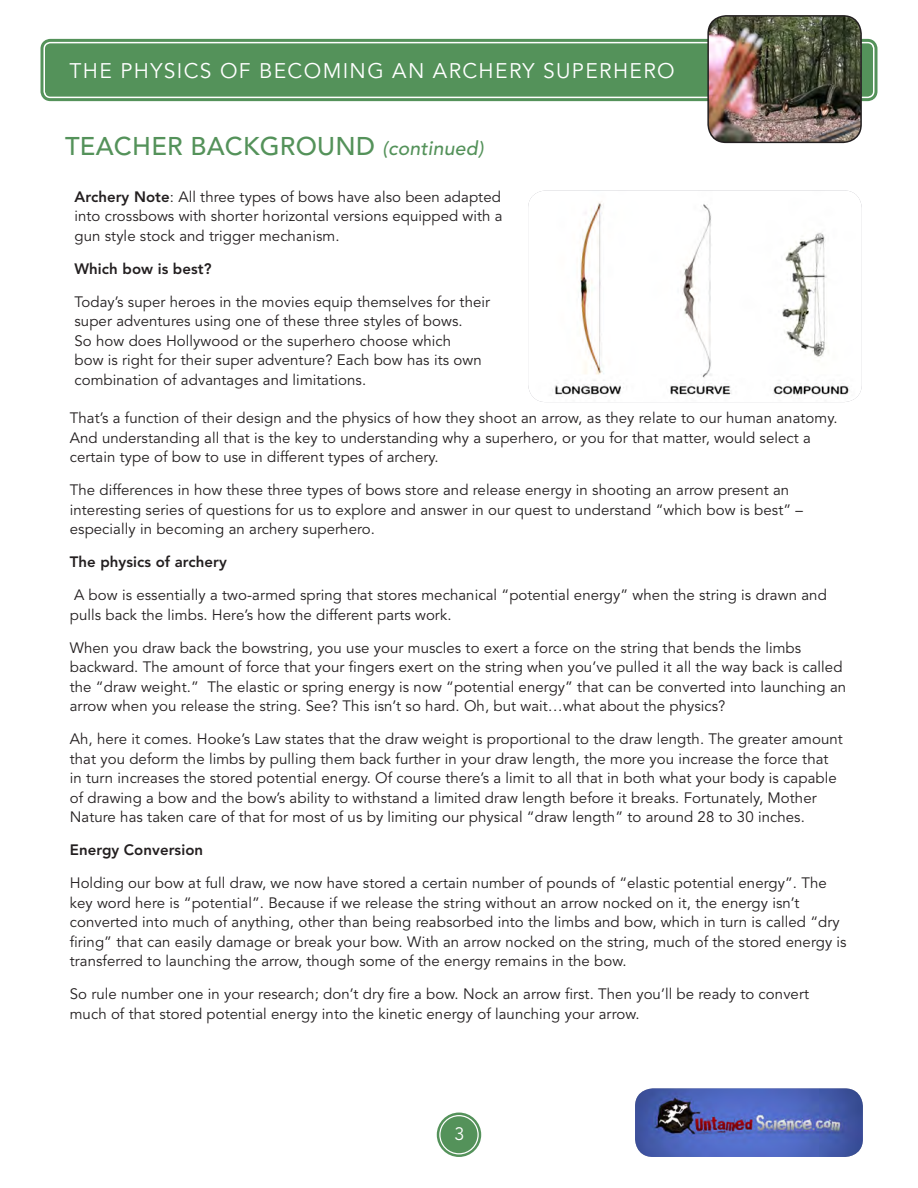
<style>
.page{position:relative;width:918px;height:1188px;background:#fff}
.page>*{position:absolute;margin:0;border:0;box-sizing:border-box;transform-origin:0 0}
.H1-_Headline{font:500 25.5px "Avenir";letter-spacing:.01em;color:#54925a}
.t1{font:21px "Avenir";letter-spacing:.065em;color:#fff}
.t2{font:18px "Avenir";color:#fff}
.H1-_Headline-2{font:15px/19.5px "Avenir";letter-spacing:.005em;color:#231f20}
.H1-_Headline-3{font:800 15px "Avenir";letter-spacing:.005em;color:#231f20}
.s1{font-style:italic;font-size:19.5px}
.s2{font-weight:800}
</style>
<div class="page">
<div style="left:441px;top:1116px;width:36px;height:37px;background:#54925a;border-radius:50%"></div>
<div style="left:437px;top:1113px;width:44px;height:44px;border:2px solid #54925a;border-radius:50%"></div>
<div style="left:442px;top:1118px;width:34px;height:34px;border:2px solid #54925a;border-radius:50%"></div>
<div style="left:45px;top:43px;width:828px;height:54px;background:#54925a;border-radius:5px"></div>
<div style="left:41px;top:39px;width:837px;height:62px;border:3px solid #54925a;border-radius:8px"></div>
<div style="left:47px;top:45px;width:824px;height:50px;border:3px solid #54925a;border-radius:2px"></div>
<img style="left:635px;top:1088px;width:228px;height:69px">
<img style="left:709px;top:16px;width:152px;height:126px">
<div style="left:707px;top:15px;width:155px;height:128px;border:2px solid #231f20;border-radius:18px"></div>
<img style="left:528px;top:190px;width:334px;height:212px">
<p class="t1" style="left:69px;top:59px;width:607px">THE PHYSICS OF BECOMING AN ARCHERY SUPERHERO</p>
<p class="H1-_Headline" style="left:65px;top:131px;width:420px">TEACHER BACKGROUND <span class="s1">(continued)</span></p>
<p class="H1-_Headline-2" style="left:75px;top:187px;width:430px;text-align:justify"><span class="s2">Archery Note</span>: All three types of bows have also been adapted into crossbows with shorter horizontal versions equipped with a gun style stock and trigger mechanism.</p>
<p class="H1-_Headline-3" style="left:75px;top:260px;width:139px">Which bow is best?</p>
<p class="H1-_Headline-2" style="left:75px;top:292px;width:417px">Today’s super heroes in the movies equip themselves for their super adventures using one of these three styles of bows.<br>So how does Hollywood or the superhero choose which<br>bow is right for their super adventure? Each bow has its own combination of advantages and limitations.</p>
<p class="H1-_Headline-2" style="left:70px;top:409px;width:769px">That’s a function of their design and the physics of how they shoot an arrow, as they relate to our human anatomy.<br>And understanding all that is the key to understanding why a superhero, or you for that matter, would select a certain type of bow to use in different types of archery.</p>
<p class="H1-_Headline-2" style="left:70px;top:481px;width:735px">The differences in how these three types of bows store and release energy in shooting an arrow present an interesting series of questions for us to explore and answer in our quest to understand “which bow is best” – especially in becoming an archery superhero.</p>
<p class="H1-_Headline-3" style="left:70px;top:553px;width:159px">The physics of archery</p>
<p class="H1-_Headline-2" style="left:70px;top:586px;width:759px">A bow is essentially a two-armed spring that stores mechanical “potential energy” when the string is drawn and pulls back the limbs. Here’s how the different parts work.</p>
<p class="H1-_Headline-2" style="left:70px;top:638px;width:778px">When you draw back the bowstring, you use your muscles to exert a force on the string that bends the limbs backward. The amount of force that your fingers exert on the string when you’ve pulled it all the way back is called the “draw weight.” The elastic or spring energy is now “potential energy” that can be converted into launching an arrow when you release the string. See? This isn’t so hard. Oh, but wait…what about the physics?</p>
<p class="H1-_Headline-2" style="left:70px;top:730px;width:775px">Ah, here it comes. Hooke’s Law states that the draw weight is proportional to the draw length. The greater amount that you deform the limbs by pulling them back further in your draw length, the more you increase the force that in turn increases the stored potential energy. Of course there’s a limit to all that in both what your body is capable of drawing a bow and the bow’s ability to withstand a limited draw length before it breaks. Fortunately, Mother Nature has taken care of that for most of us by limiting our physical “draw length” to around 28 to 30 inches.</p>
<p class="H1-_Headline-3" style="left:70px;top:841px;width:135px">Energy Conversion</p>
<p class="H1-_Headline-2" style="left:70px;top:874px;width:778px">Holding our bow at full draw, we now have stored a certain number of pounds of “elastic potential energy”. The key word here is “potential”. Because if we release the string without an arrow nocked on it, the energy isn’t converted into much of anything, other than being reabsorbed into the limbs and bow, which in turn is called “dry firing” that can easily damage or break your bow. With an arrow nocked on the string, much of the stored energy is transferred to launching the arrow, though some of the energy remains in the bow.</p>
<p class="H1-_Headline-2" style="left:70px;top:985px;width:741px">So rule number one in your research; don’t dry fire a bow. Nock an arrow first. Then you’ll be ready to convert much of that stored potential energy into the kinetic energy of launching your arrow.</p>
<p class="t2" style="left:454px;top:1124px;width:11px">3</p>
</div>
